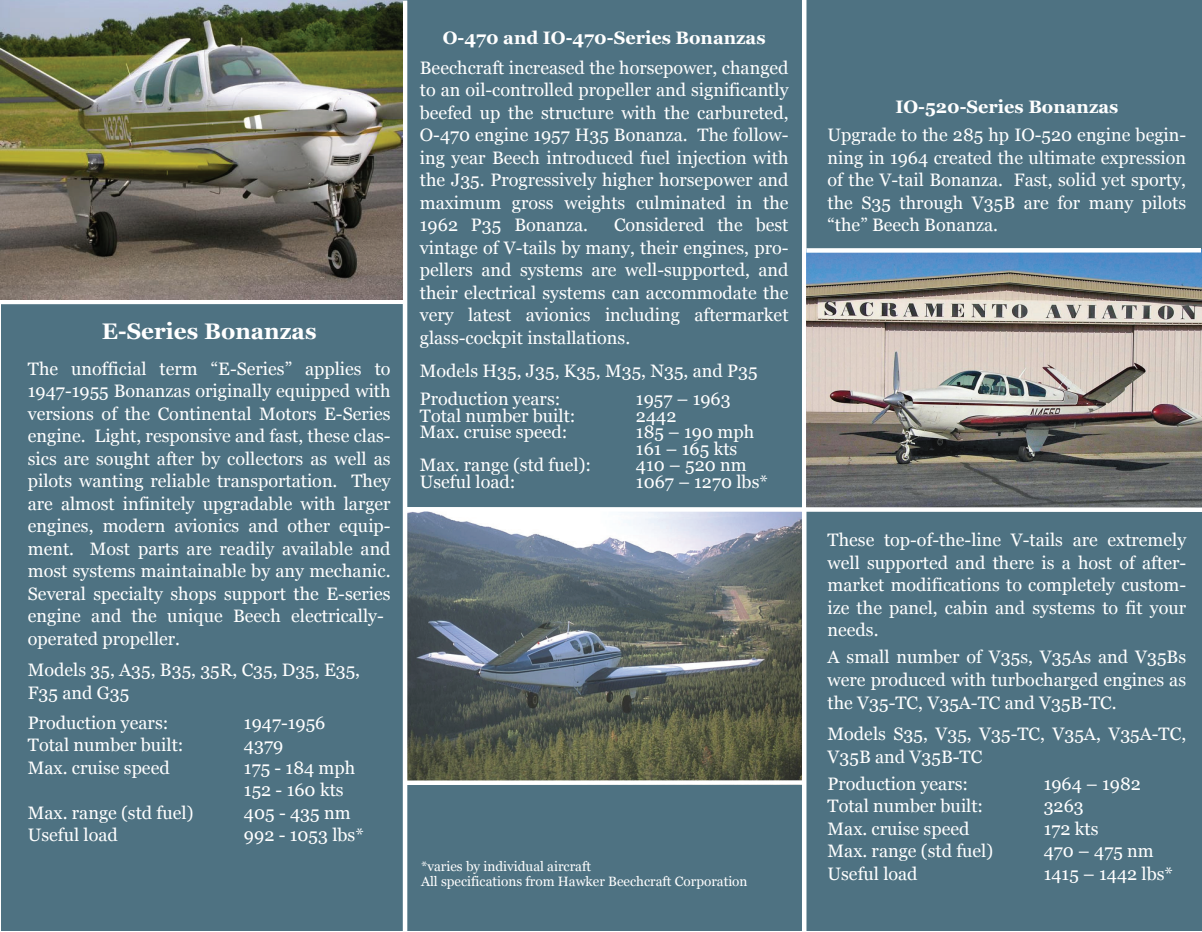
<style>
.page{position:relative;width:1202px;height:932px;background:#fff}
.page>*{position:absolute;margin:0;border:0;box-sizing:border-box;transform-origin:0 0}
.t1{font:700 22.5px "Georgia";color:#fff}
.t2{font:18px/22.5px "Georgia";color:#fff}
.t3{font:700 18px "Georgia";color:#fff}
.t4{font:13.5px/15px "Georgia";color:#fff}
</style>
<div class="page">
<div style="left:1px;top:0;width:1200px;height:930px;background:#4e7282"></div>
<img style="left:407px;top:514px;width:395px;height:266px">
<hr style="left:403px;top:0;width:4px;height:932px;background:#fff">
<hr style="left:802px;top:0;width:4px;height:932px;background:#fff">
<div style="left:403px;top:780px;width:401px;height:5px;background:#fff"></div>
<img style="left:806px;top:250px;width:396px;height:254px">
<div style="left:806px;top:248px;width:395px;height:5px;background:#fff"></div>
<svg style="left:402px;top:504px;width:800px;height:10px"></svg>
<div style="left:1px;top:299px;width:404px;height:5px;background:#fff"></div>
<img style="left:1px;top:0;width:402px;height:300px">
<p class="t1" style="left:102px;top:316px;width:216px">E-Series Bonanzas</p>
<p class="t2" style="left:28px;top:357px;width:364px">The unofficial term “E-Series” applies to 1947-1955 Bonanzas originally equipped with versions of the Continental Motors E-Series engine. Light, responsive and fast, these clas&shy;sics are sought after by collectors as well as pilots wanting reliable transportation. They are almost infinitely upgradable with larger engines, modern avionics and other equip&shy;ment. Most parts are readily available and most systems maintainable by any mechanic.<br>Several specialty shops support the E-series engine and the unique Beech electrically&shy;operated propeller.</p>
<p class="t2" style="left:28px;top:659px;width:334px">Models 35, A35, B35, 35R, C35, D35, E35,<br>F35 and G35</p>
<p class="t2" style="left:28px;top:711px;width:142px">Production years:</p>
<p class="t2" style="left:244px;top:711px;width:83px">1947-1956</p>
<p class="t2" style="left:28px;top:734px;width:157px">Total number built:</p>
<p class="t2" style="left:244px;top:734px;width:41px">4379</p>
<p class="t2" style="left:28px;top:756px;width:143px">Max. cruise speed</p>
<p class="t2" style="left:244px;top:756px;width:113px">175 - 184 mph<br>152 - 160 kts</p>
<p class="t2" style="left:28px;top:801px;width:167px">Max. range (std fuel)</p>
<p class="t2" style="left:244px;top:801px;width:108px">405 - 435 nm</p>
<p class="t2" style="left:28px;top:824px;width:92px">Useful load</p>
<p class="t2" style="left:244px;top:824px;width:121px">992 - 1053 lbs*</p>
<p class="t3" style="left:443px;top:26px;width:324px">O-470 and IO-470-Series Bonanzas</p>
<p class="t2" style="left:420px;top:57px;width:370px;text-align:justify">Beechcraft increased the horsepower, changed to an oil-controlled propeller and significantly beefed up the structure with the carbureted, O-470 engine 1957 H35 Bonanza. The follow&shy;ing year Beech introduced fuel injection with the J35. Progressively higher horsepower and maximum gross weights culminated in the 1962 P35 Bonanza.</p>
<p class="t2" style="left:420px;top:214px;width:370px;text-align:justify;text-indent:194px">Considered the best vintage of V-tails by many, their engines, pro&shy;pellers and systems are well-supported, and their electrical systems can accommodate the very latest avionics including aftermarket glass-cockpit installations.</p>
<p class="t2" style="left:420px;top:357px;width:339px;line-height:28.5px">Models H35, J35, K35, M35, N35, and P35<br>Production years:</p>
<p class="t2" style="left:636px;top:388px;width:96px">1957 – 1963</p>
<p class="t2" style="left:420px;top:405px;width:157px">Total number built:</p>
<p class="t2" style="left:636px;top:405px;width:42px">2442</p>
<p class="t2" style="left:420px;top:421px;width:149px">Max. cruise speed:</p>
<p class="t2" style="left:636px;top:424px;width:120px;line-height:16.5px">185 – 190 mph<br>161 – 165 kts</p>
<p class="t2" style="left:420px;top:454px;width:173px">Max. range (std fuel):</p>
<p class="t2" style="left:636px;top:454px;width:112px">410 – 520 nm</p>
<p class="t2" style="left:420px;top:471px;width:97px">Useful load:</p>
<p class="t2" style="left:636px;top:471px;width:133px">1067 – 1270 lbs*</p>
<p class="t4" style="left:421px;top:859px;width:328px">*varies by individual aircraft<br>All specifications from Hawker Beechcraft Corporation</p>
<p class="t3" style="left:895px;top:95px;width:224px">IO-520-Series Bonanzas</p>
<p class="t2" style="left:827px;top:124px;width:360px;text-align:justify">Upgrade to the 285 hp IO-520 engine begin&shy;ning in 1964 created the ultimate expression of the V-tail Bonanza. Fast, solid yet sporty, the S35 through V35B are for many pilots “the” Beech Bonanza.</p>
<p class="t2" style="left:827px;top:529px;width:360px;text-align:justify">These top-of-the-line V-tails are extremely well supported and there is a host of after&shy;market modifications to completely custom&shy;ize the panel, cabin and systems to fit your needs.</p>
<p class="t2" style="left:827px;top:646px;width:360px;text-align:justify">A small number of V35s, V35As and V35Bs were produced with turbocharged engines as the V35-TC, V35A-TC and V35B-TC.</p>
<p class="t2" style="left:827px;top:723px;width:360px">Models S35, V35, V35-TC, V35A, V35A-TC,<br>V35B and V35B-TC</p>
<p class="t2" style="left:827px;top:772px;width:142px">Production years:</p>
<p class="t2" style="left:1043px;top:772px;width:99px">1964 – 1982</p>
<p class="t2" style="left:827px;top:795px;width:157px">Total number built:</p>
<p class="t2" style="left:1043px;top:795px;width:42px">3263</p>
<p class="t2" style="left:827px;top:817px;width:143px">Max. cruise speed</p>
<p class="t2" style="left:1043px;top:817px;width:56px">172 kts</p>
<p class="t2" style="left:827px;top:840px;width:167px">Max. range (std fuel)</p>
<p class="t2" style="left:1043px;top:840px;width:112px">470 – 475 nm</p>
<p class="t2" style="left:827px;top:862px;width:92px">Useful load</p>
<p class="t2" style="left:1043px;top:862px;width:131px">1415 – 1442 lbs*</p>
</div>
